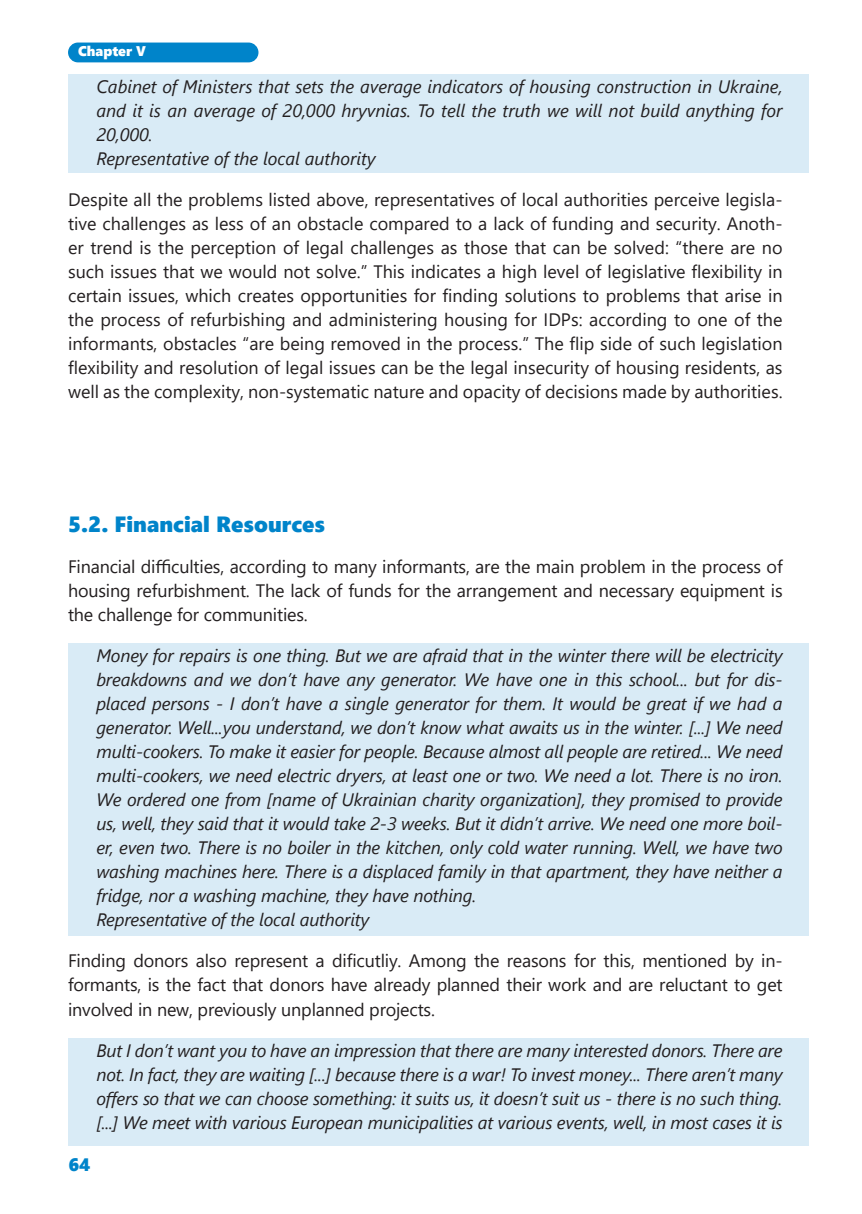
<style>
.page{position:relative;width:862px;height:1214px;background:#fff}
.page>*{position:absolute;margin:0;border:0;box-sizing:border-box;transform-origin:0 0}
.підрозділ{font:22px "Segoe UI Black";color:#0084ca}
.текст{font:italic 18px/24px "Segoe UI";letter-spacing:-.01em;color:#231f20;text-align:justify}
.текст-2{font:18px/24px "Segoe UI";letter-spacing:-.01em;color:#231f20;text-align:justify}
.t1{font:18px "Segoe UI Black";color:#0084ca}
.t2{font:14px "Segoe UI Black";color:#fff}
</style>
<div class="page">
<div style="left:68px;top:43px;width:190px;height:19px;background:#0084ca;border-radius:10px"></div>
<div style="left:68px;top:74px;width:740px;height:98px;background:#d9ebf6"></div>
<div style="left:68px;top:643px;width:740px;height:292px;background:#d9ebf6"></div>
<div style="left:68px;top:1038px;width:740px;height:107px;background:#d9ebf6"></div>
<p class="t2" style="left:78px;top:41px;width:69px">Chapter V</p>
<p class="текст" style="left:96px;top:71px;width:687px">Cabinet of Ministers that sets the average indicators of housing construction in Ukraine, and it is an average of 20,000 hryvnias. To tell the truth we will not build anything for 20,000.</p>
<p class="текст" style="left:96px;top:143px;width:281px">Representative of the local authority</p>
<p class="текст-2" style="left:68px;top:185px;width:716px">Despite all the problems listed above, representatives of local authorities perceive legisla&shy;tive challenges as less of an obstacle compared to a lack of funding and security. Anoth&shy;er trend is the perception of legal challenges as those that can be solved: “there are no such issues that we would not solve.” This indicates a high level of legislative flexibility in certain issues, which creates opportunities for finding solutions to problems that arise in the process of refurbishing and administering housing for IDPs: according to one of the informants, obstacles “are being removed in the process.” The flip side of such legislation flexibility and resolution of legal issues can be the legal insecurity of housing residents, as well as the complexity, non-systematic nature and opacity of decisions made by authorities.</p>
<p class="підрозділ" style="left:68px;top:508px;width:259px">5.2. Financial Resources</p>
<p class="текст-2" style="left:68px;top:553px;width:716px">Financial difficulties, according to many informants, are the main problem in the process of housing refurbishment. The lack of funds for the arrangement and necessary equipment is the challenge for communities.</p>
<p class="текст" style="left:96px;top:641px;width:688px">Money for repairs is one thing. But we are afraid that in the winter there will be electricity breakdowns and we don’t have any generator. We have one in this school... but for dis&shy;placed persons - I don’t have a single generator for them. It would be great if we had a generator. Well...you understand, we don’t know what awaits us in the winter. [...] We need multi-cookers. To make it easier for people. Because almost all people are retired... We need multi-cookers, we need electric dryers, at least one or two. We need a lot. There is no iron.<br>We ordered one from [name of Ukrainian charity organization], they promised to provide us, well, they said that it would take 2-3 weeks. But it didn’t arrive. We need one more boil&shy;er, even two. There is no boiler in the kitchen, only cold water running. Well, we have two washing machines here. There is a displaced family in that apartment, they have neither a fridge, nor a washing machine, they have nothing.</p>
<p class="текст" style="left:96px;top:905px;width:274px">Representative of the local authority</p>
<p class="текст-2" style="left:68px;top:947px;width:716px">Finding donors also represent a dificutliy. Among the reasons for this, mentioned by in&shy;formants, is the fact that donors have already planned their work and are reluctant to get involved in new, previously unplanned projects.</p>
<p class="текст" style="left:96px;top:1035px;width:688px">But I don’t want you to have an impression that there are many interested donors. There are not. In fact, they are waiting [...] because there is a war! To invest money... There aren’t many offers so that we can choose something: it suits us, it doesn’t suit us - there is no such thing. [...] We meet with various European municipalities at various events, well, in most cases it is</p>
<p class="t1" style="left:68px;top:1151px;width:23px">64</p>
</div>
